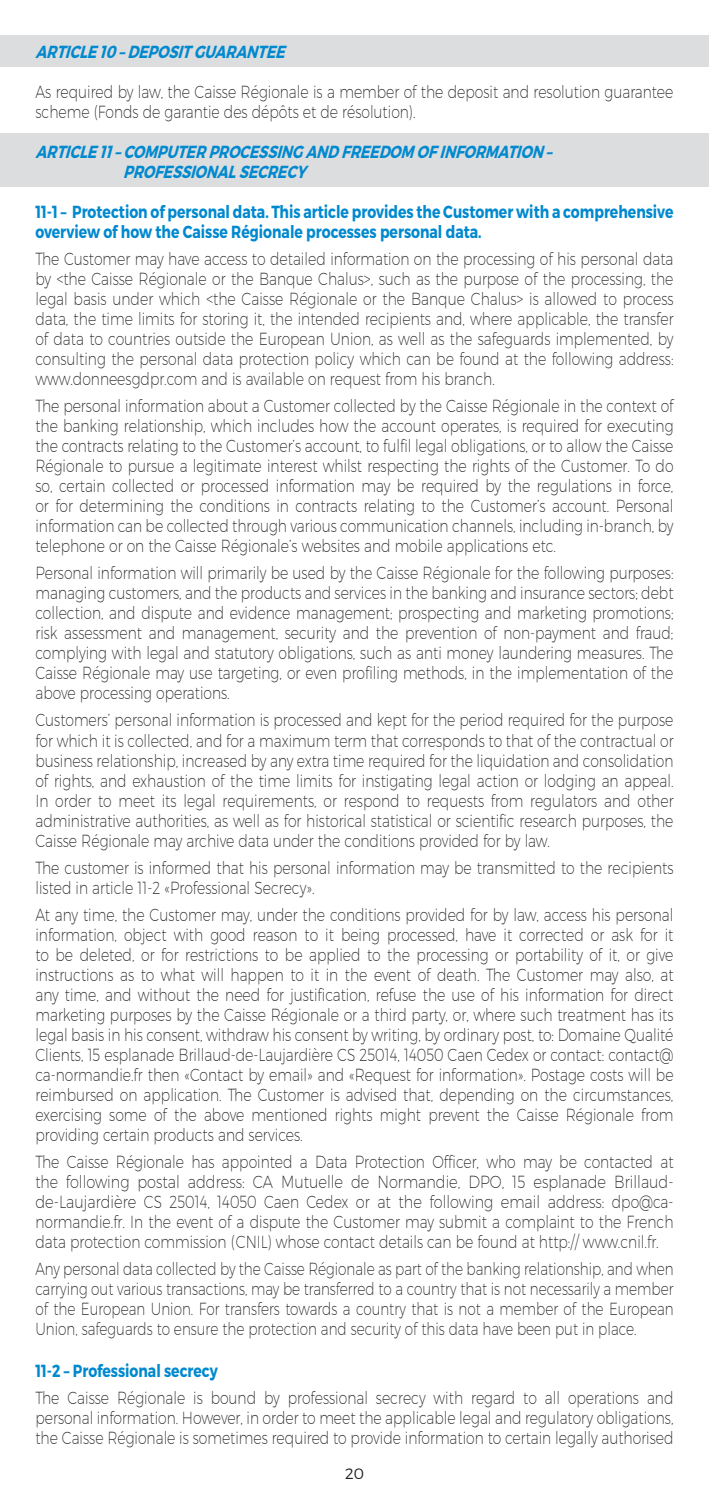
<style>
.page{position:relative;width:709px;height:1489px;background:#fff}
.page>*{position:absolute;margin:0;border:0;box-sizing:border-box;transform-origin:0 0}
.t1{font:200 17.5px/20px "Montserrat";color:#231f20;text-align:justify;scale:.8 1}
.t2{font:200 17.5px/20px "Montserrat";color:#231f20;text-align:justify;scale:.78 1}
.t3{font:700 17.5px/20px "Montserrat";color:#0089cf;scale:.8 1}
.t4{font:italic 700 17.5px/20px "Montserrat";color:#0089cf;scale:.8 1}
.t5{font:300 15px "Montserrat";color:#231f20}
</style>
<div class="page">
<div style="left:0;top:35px;width:709px;height:32px;background:#dcdddf"></div>
<div style="left:0;top:133px;width:709px;height:53px;background:#dcdddf"></div>
<p class="t4" style="left:35px;top:42px;width:320px">ARTICLE10–DEPOSITGUARANTEE</p>
<p class="t1" style="left:35px;top:81px;width:799px">As required by law, the Caisse Régionale is a member of the deposit and resolution guarantee scheme (Fonds de garantie des dépôts et de résolution).</p>
<p class="t4" style="left:123px;top:142px;width:544px;text-indent:-88px">ARTICLE11–COMPUTERPROCESSINGANDFREEDOM OFINFORMATION–<br>PROFESSIONALSECRECY</p>
<p class="t3" style="left:35px;top:202px;width:799px">11-1 – Protection of personal data. This article provides the Customer with a comprehensive overview of how the Caisse Régionale processes personal data.</p>
<p class="t1" style="left:35px;top:248px;width:799px">The Customer may have access to detailed information on the processing of his personal data by &lt;the Caisse Régionale or the Banque Chalus&gt;, such as the purpose of the processing, the legal basis under which &lt;the Caisse Régionale or the Banque Chalus&gt; is allowed to process data, the time limits for storing it, the intended recipients and, where applicable, the transfer of data to countries outside the European Union, as well as the safeguards implemented, by consulting the personal data protection policy which can be found at the following address: www.donneesgdpr.com and is available on request from his branch.</p>
<p class="t1" style="left:35px;top:395px;width:799px">The personal information about a Customer collected by the Caisse Régionale in the context of the banking relationship, which includes how the account operates, is required for executing the contracts relating to the Customer’s account, to fulfil legal obligations, or to allow the Caisse Régionale to pursue a legitimate interest whilst respecting the rights of the Customer. To do so, certain collected or processed information may be required by the regulations in force, or for determining the conditions in contracts relating to the Customer’s account. Personal information can be collected through various communication channels, including in-branch, by telephone or on the Caisse Régionale’s websites and mobile applications etc.</p>
<p class="t1" style="left:35px;top:562px;width:799px">Personal information will primarily be used by the Caisse Régionale for the following purposes: managing customers, and the products and services in the banking and insurance sectors; debt collection, and dispute and evidence management; prospecting and marketing promotions; risk assessment and management, security and the prevention of non-payment and fraud; complying with legal and statutory obligations, such as anti money laundering measures. The Caisse Régionale may use targeting, or even profiling methods, in the implementation of the above processing operations.</p>
<p class="t1" style="left:35px;top:709px;width:799px">Customers’ personal information is processed and kept for the period required for the purpose for which it is collected, and for a maximum term that corresponds to that of the contractual or business relationship, increased by any extra time required for the liquidation and consolidation of rights, and exhaustion of the time limits for instigating legal action or lodging an appeal.<br>In order to meet its legal requirements, or respond to requests from regulators and other administrative authorities, as well as for historical statistical or scientific research purposes, the Caisse Régionale may archive data under the conditions provided for by law.</p>
<p class="t1" style="left:35px;top:857px;width:799px">The customer is informed that his personal information may be transmitted to the recipients listed in article 11-2 «Professional Secrecy».</p>
<p class="t1" style="left:35px;top:904px;width:799px">At any time, the Customer may, under the conditions provided for by law, access his personal information, object with good reason to it being processed, have it corrected or ask for it to be deleted, or for restrictions to be applied to the processing or portability of it, or give instructions as to what will happen to it in the event of death. The Customer may also, at any time, and without the need for justification, refuse the use of his information for direct marketing purposes by the Caisse Régionale or a third party, or, where such treatment has its legal basis in his consent, withdraw his consent by writing, by ordinary post, to: Domaine Qualité Clients, 15 esplanade Brillaud-de-Laujardière CS 25014, 14050 Caen Cedex or contact: contact@ ca-normandie.fr then «Contact by email» and «Request for information». Postage costs will be reimbursed on application. The Customer is advised that, depending on the circumstances, exercising some of the above mentioned rights might prevent the Caisse Régionale from providing certain products and services.</p>
<p class="t1" style="left:35px;top:1151px;width:799px">The Caisse Régionale has appointed a Data Protection Officer, who may be contacted at the following postal address: CA Mutuelle de Normandie, DPO, 15 esplanade Brillaud&shy;de-Laujardière CS 25014, 14050 Caen Cedex or at the following email address: dpo@ca&shy;normandie.fr. In the event of a dispute the Customer may submit a complaint to the French data protection commission (CNIL) whose contact details can be found at http:// www.cnil.fr.</p>
<p class="t2" style="left:35px;top:1258px;width:819px">Any personal data collected by the Caisse Régionale as part of the banking relationship, and when carrying out various transactions, may be transferred to a country that is not necessarily a member of the European Union. For transfers towards a country that is not a member of the European Union, safeguards to ensure the protection and security of this data have been put in place.</p>
<p class="t3" style="left:35px;top:1360px;width:230px">11-2 – Professional secrecy</p>
<p class="t1" style="left:35px;top:1387px;width:799px">The Caisse Régionale is bound by professional secrecy with regard to all operations and personal information. However, in order to meet the applicable legal and regulatory obligations, the Caisse Régionale is sometimes required to provide information to certain legally authorised</p>
<p class="t5" style="left:345px;top:1463px;width:20px">20</p>
</div>
